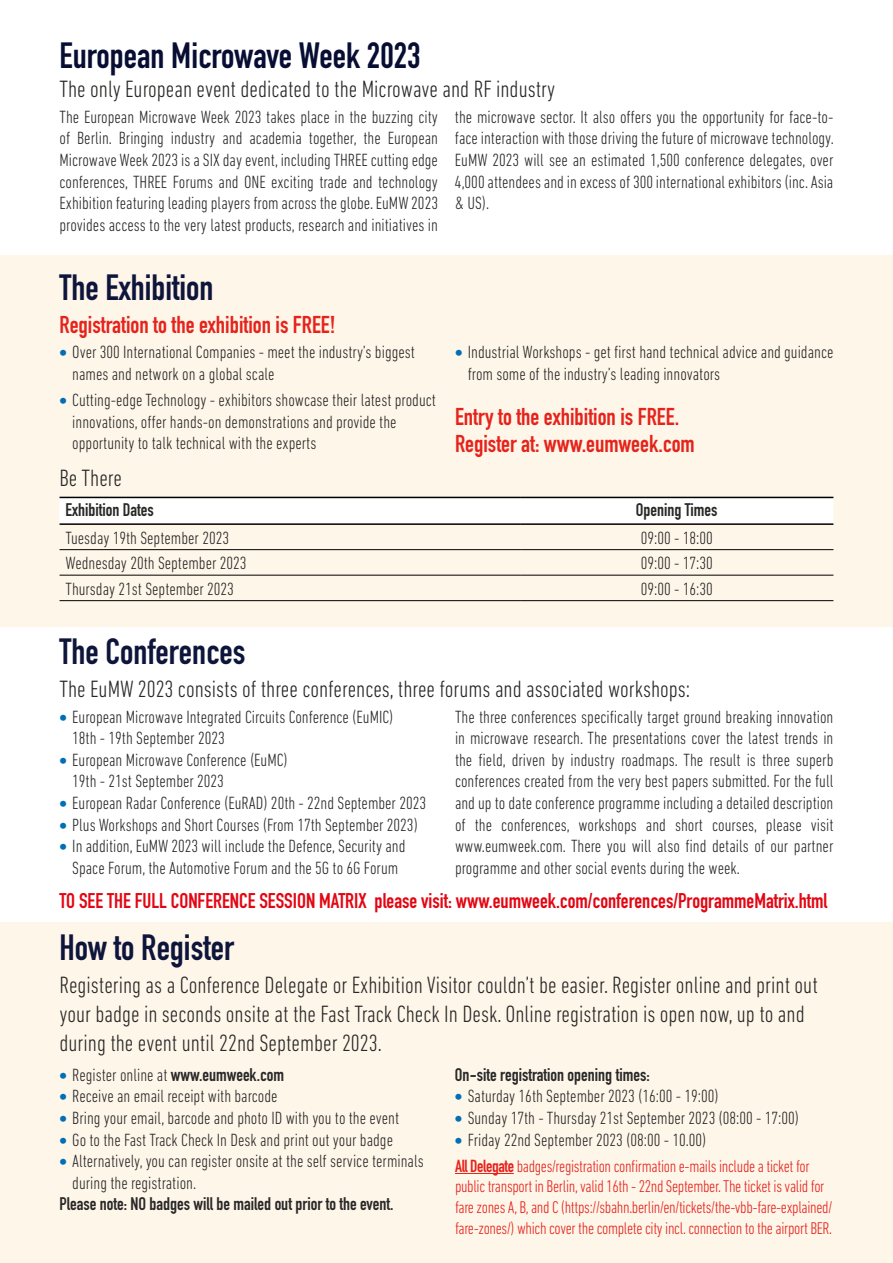
<style>
.page{position:relative;width:893px;height:1263px;background:#fff}
.page>*{position:absolute;margin:0;border:0;box-sizing:border-box;transform-origin:0 0}
.t1{font:700 36px "DIN Condensed";color:#0e153b}
.t2{font:700 36px "DIN Condensed";color:#070d33}
.t3{font:300 condensed 24px/28.8px "DIN Next LT Pro";color:#282827}
.t4{font:700 24px/27px "DIN Condensed";color:#e5231b}
.t5{font:700 21px "DIN Condensed";color:#e30613}
.t6{font:300 condensed 18px/21.6px "DIN Next LT Pro";color:#282827}
.t7{font:700 18px "DIN Condensed";color:#282827}
.t8{font:300 condensed 17.25px/20.7px "DIN Next LT Pro";letter-spacing:-.02em;color:#e5231b}
.s1{font-family:"Museo Sans 700";font-weight:400;font-stretch:normal;color:#006fb8}
.s2{font-family:"DIN Condensed";font-weight:700;font-stretch:normal}
</style>
<div class="page">
<div style="left:0;top:923px;width:893px;height:340px;background:#fff6ea"></div>
<div style="left:0;top:255px;width:893px;height:371px;background:#fff6ea"></div>
<div style="left:60px;top:498px;width:773px;height:25px;background:#fff"></div>
<hr style="left:60px;top:549px;width:460px;height:1px;background:#000">
<hr style="left:520px;top:549px;width:313px;height:1px;background:#000">
<hr style="left:60px;top:575px;width:460px;height:1px;background:#000">
<hr style="left:520px;top:575px;width:313px;height:1px;background:#000">
<hr style="left:60px;top:600px;width:460px;height:1px;background:#000">
<hr style="left:520px;top:600px;width:313px;height:1px;background:#000">
<hr style="left:60px;top:497px;width:460px;height:1px;background:#000">
<hr style="left:520px;top:497px;width:313px;height:1px;background:#000">
<hr style="left:60px;top:523px;width:460px;height:2px;background:#000">
<hr style="left:520px;top:523px;width:313px;height:2px;background:#000">
<hr style="left:455px;top:1173px;width:59px;height:1px;background:#e5231b">
<h1 class="t2" style="left:60px;top:31px;width:362px">European Microwave Week 2023</h1>
<h2 class="t3" style="left:60px;top:74px;width:497px">The only European event dedicated to the Microwave and RF industry</h2>
<p class="t6" style="left:60px;top:106px;width:380px;text-align:justify">The European Microwave Week 2023 takes place in the buzzing city of Berlin. Bringing industry and academia together, the European Microwave Week 2023 is a SIX day event, including THREE cutting edge conferences, THREE Forums and ONE exciting trade and technology Exhibition featuring leading players from across the globe. EuMW 2023 provides access to the very latest products, research and initiatives in</p>
<p class="t6" style="left:455px;top:106px;width:380px;text-align:justify">the microwave sector. It also offers you the opportunity for face-to&shy;face interaction with those driving the future of microwave technology.<br>EuMW 2023 will see an estimated 1,500 conference delegates, over 4,000 attendees and in excess of 300 international exhibitors (inc. Asia &amp; US).</p>
<h1 class="t1" style="left:60px;top:263px;width:156px">The Exhibition</h1>
<h2 class="t4" style="left:60px;top:311px;width:277px">Registration to the exhibition is FREE!</h2>
<p class="t6" style="left:72px;top:341px;width:344px;text-indent:-13px"><span class="s1">•</span> Over 300 International Companies - meet the industry’s biggest names and network on a global scale</p>
<p class="t6" style="left:72px;top:389px;width:365px;text-indent:-13px"><span class="s1">•</span> Cutting-edge Technology - exhibitors showcase their latest product innovations, offer hands-on demonstrations and provide the opportunity to talk technical with the experts</p>
<p class="t6" style="left:468px;top:341px;width:367px;text-indent:-13px"><span class="s1">•</span> Industrial Workshops - get first hand technical advice and guidance from some of the industry’s leading innovators</p>
<h2 class="t4" style="left:455px;top:403px;width:241px">Entry to the exhibition is FREE.<br>Register at: www.eumweek.com</h2>
<h2 class="t3" style="left:60px;top:464px;width:64px">Be There</h2>
<p class="t7" style="left:66px;top:498px;width:90px">Exhibition Dates</p>
<p class="t7" style="left:636px;top:498px;width:83px">Opening Times</p>
<p class="t6" style="left:66px;top:527px;width:165px">Tuesday 19th September 2023</p>
<p class="t6" style="left:641px;top:527px;width:73px">09:00 - 18:00</p>
<p class="t6" style="left:66px;top:552px;width:183px">Wednesday 20th September 2023</p>
<p class="t6" style="left:641px;top:552px;width:73px">09:00 - 17:30</p>
<p class="t6" style="left:66px;top:578px;width:170px">Thursday 21st September 2023</p>
<p class="t6" style="left:641px;top:578px;width:73px">09:00 - 16:30</p>
<h1 class="t1" style="left:60px;top:627px;width:187px">The Conferences</h1>
<h2 class="t3" style="left:60px;top:674px;width:632px">The EuMW 2023 consists of three conferences, three forums and associated workshops:</h2>
<p class="t6" style="left:72px;top:706px;width:323px;text-indent:-13px"><span class="s1">•</span> European Microwave Integrated Circuits Conference (EuMIC)<br>18th - 19th September 2023</p>
<p class="t6" style="left:72px;top:749px;width:217px;text-indent:-13px"><span class="s1">•</span> European Microwave Conference (EuMC)<br>19th - 21st September 2023</p>
<p class="t6" style="left:60px;top:792px;width:368px"><span class="s1">•</span> European Radar Conference (EuRAD) 20th - 22nd September 2023</p>
<p class="t6" style="left:60px;top:814px;width:360px"><span class="s1">•</span> Plus Workshops and Short Courses (From 17th September 2023)</p>
<p class="t6" style="left:60px;top:835px;width:348px;text-align:center"><span class="s1">•</span> In addition, EuMW 2023 will include the Defence, Security and<br>Space Forum, the Automotive Forum and the 5G to 6G Forum</p>
<p class="t6" style="left:455px;top:706px;width:380px;text-align:justify">The three conferences specifically target ground breaking innovation in microwave research. The presentations cover the latest trends in the field, driven by industry roadmaps. The result is three superb conferences created from the very best papers submitted. For the full and up to date conference programme including a detailed description of the conferences, workshops and short courses, please visit www.eumweek.com. There you will also find details of our partner programme and other social events during the week.</p>
<p class="t5" style="left:60px;top:886px;width:769px">TO SEE THE FULL CONFERENCE SESSION MATRIX please visit: www.eumweek.com/conferences/ProgrammeMatrix.html</p>
<h1 class="t1" style="left:60px;top:923px;width:176px">How to Register</h1>
<p class="t3" style="left:60px;top:970px;width:760px">Registering as a Conference Delegate or Exhibition Visitor couldn’t be easier. Register online and print out your badge in seconds onsite at the Fast Track Check In Desk. Online registration is open now, up to and during the event until 22nd September 2023.</p>
<p class="t6" style="left:60px;top:1064px;width:226px"><span class="s1">•</span> Register online at <span class="s2">www.eumweek.com</span></p>
<p class="t6" style="left:60px;top:1085px;width:220px"><span class="s1">•</span> Receive an email receipt with barcode</p>
<p class="t6" style="left:60px;top:1107px;width:341px"><span class="s1">•</span> Bring your email, barcode and photo ID with you to the event</p>
<p class="t6" style="left:60px;top:1128px;width:335px"><span class="s1">•</span> Go to the Fast Track Check In Desk and print out your badge</p>
<p class="t6" style="left:72px;top:1150px;width:353px;text-indent:-13px"><span class="s1">•</span> Alternatively, you can register onsite at the self service terminals during the registration.</p>
<p class="t7" style="left:60px;top:1192px;width:335px">Please note: NO badges will be mailed out prior to the event.</p>
<p class="t7" style="left:455px;top:1062px;width:196px">On-site registration opening times:</p>
<p class="t6" style="left:455px;top:1085px;width:265px"><span class="s1">•</span> Saturday 16th September 2023 (16:00 - 19:00)</p>
<p class="t6" style="left:455px;top:1107px;width:346px"><span class="s1">•</span> Sunday 17th - Thursday 21st September 2023 (08:00 - 17:00)</p>
<p class="t6" style="left:455px;top:1128px;width:253px"><span class="s1">•</span> Friday 22nd September 2023 (08:00 - 10.00)</p>
<p class="t8" style="left:455px;top:1155px;width:379px"><span class="s2">All Delegate</span> badges/registration confirmation e-mails include a ticket for public transport in Berlin, valid 16th - 22nd September. The ticket is valid for fare zones A, B, and C (https://sbahn.berlin/en/tickets/the-vbb-fare-explained/ fare-zones/) which cover the complete city incl. connection to the airport BER.</p>
</div>
